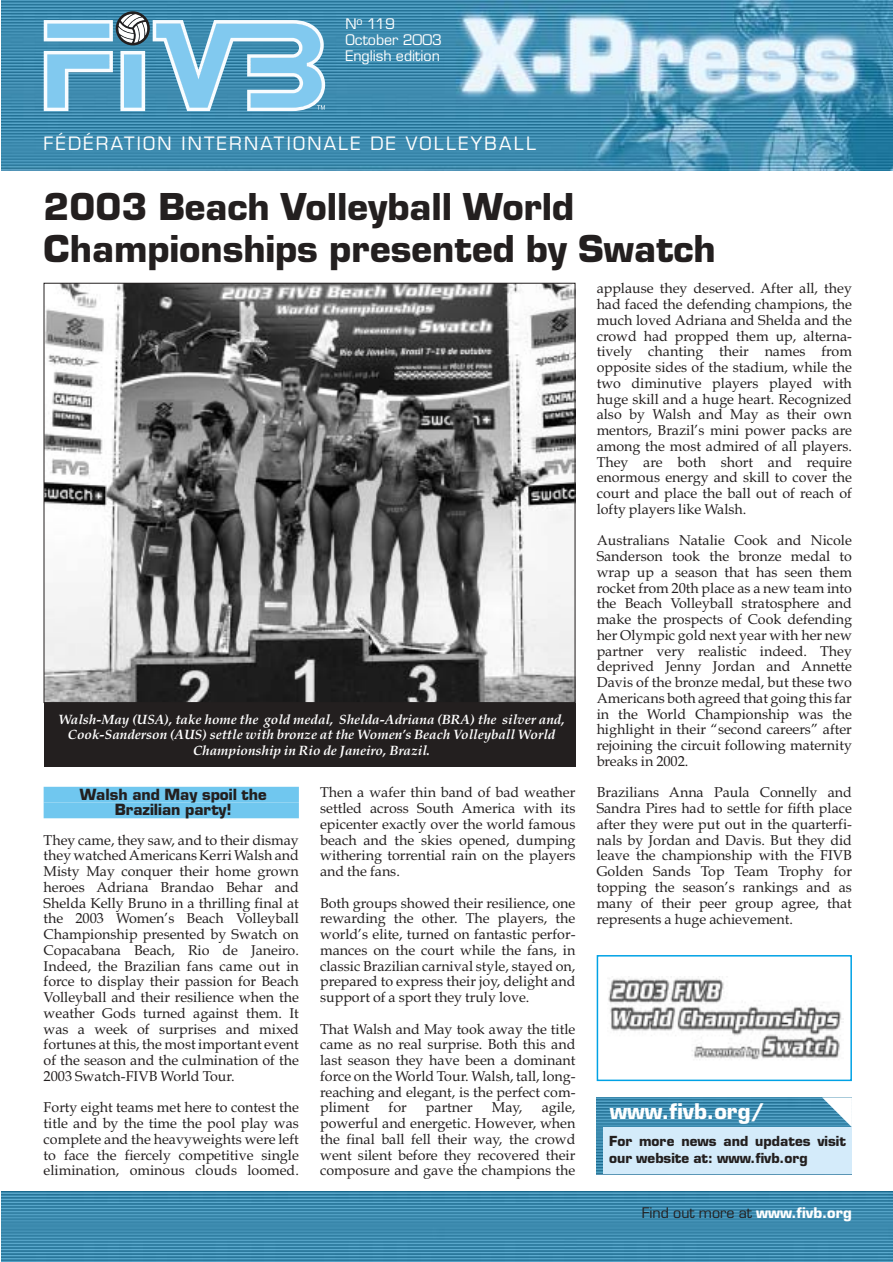
<style>
.page{position:relative;width:893px;height:1262px;background:#fff}
.page>*{position:absolute;margin:0;border:0;box-sizing:border-box;transform-origin:0 0}
.t1{font:700 36px/42px "Eurostile";color:#231f1f}
.t2{font:700 21px "Eurostile";color:#fff}
.t3{font:18px "Eurostile";letter-spacing:.125em;color:#fff}
.t4{font:700 15px/15.8px "Eurostile";color:#231f1f;text-align:center}
.t5{font:14.25px/15.8px "Book Antiqua";color:#231f1f;text-align:justify}
.t6{font:14.25px/15.8px "Eurostile";color:#fff}
.t7{font:14.25px "Eurostile";color:#231f1f}
.t8{font:italic 700 13.5px/15.8px "Book Antiqua";color:#fff;text-align:center}
.t9{font:700 13.5px/16.5px "Eurostile";color:#231f1f}
.s1{font-weight:700;color:#fff}
</style>
<div class="page">
<img style="left:1px;top:1191px;width:891px;height:70px">
<svg style="left:1px;top:0;width:891px;height:170px;background:#589bba"></svg>
<svg style="left:44px;top:11px;width:281px;height:100px;background:#79b4d2"></svg>
<img style="left:46px;top:285px;width:527px;height:416px">
<div style="left:44px;top:703px;width:531px;height:63px;background:#231f1f"></div>
<div style="left:44px;top:786px;width:255px;height:16px;background:#70c7ef"></div>
<div style="left:44px;top:802px;width:255px;height:16px;background:#70c7ef"></div>
<img style="left:608px;top:976px;width:234px;height:84px">
<div style="left:596px;top:955px;width:255px;height:126px;border:2px solid #00a2e5"></div>
<img style="left:596px;top:1097px;width:226px;height:77px">
<div style="left:603px;top:1127px;width:248px;height:47px;background:#d4ebfa"></div>
<svg style="left:822px;top:1097px;width:29px;height:30px"></svg>
<p class="t6" style="left:345px;top:18px;width:98px">N<sup>o</sup> 119<br>October 2003<br>English edition</p>
<p class="t3" style="left:44px;top:136px;width:494px">FÉDÉRATION INTERNATIONALE DE VOLLEYBALL</p>
<h1 class="t1" style="left:44px;top:190px;width:673px">2003 Beach Volleyball World<br>Championships presented by Swatch</h1>
<p class="t8" style="left:58px;top:712px;width:508px">Walsh-May (USA), take home the gold medal, Shelda-Adriana (BRA) the silver and,<br>Cook-Sanderson (AUS) settle with bronze at the Women’s Beach Volleyball World<br>Championship in Rio de Janeiro, Brazil.</p>
<p class="t4" style="left:80px;top:787px;width:188px">Walsh and May spoil the<br>Brazilian party!</p>
<p class="t5" style="left:44px;top:833px;width:257px">They came, they saw, and to their dismay they watched Americans Kerri Walsh and Misty May conquer their home grown heroes Adriana Brandao Behar and Shelda Kelly Bruno in a thrilling final at the 2003 Women’s Beach Volleyball Championship presented by Swatch on Copacabana Beach, Rio de Janeiro.<br>Indeed, the Brazilian fans came out in force to display their passion for Beach Volleyball and their resilience when the weather Gods turned against them. It was a week of surprises and mixed fortunes at this, the most important event of the season and the culmination of the 2003 Swatch-FIVB World Tour.</p>
<p class="t5" style="left:44px;top:1101px;width:257px">Forty eight teams met here to contest the title and by the time the pool play was complete and the heavyweights were left to face the fiercely competitive single elimination, ominous clouds loomed.</p>
<p class="t5" style="left:320px;top:786px;width:257px">Then a wafer thin band of bad weather settled across South America with its epicenter exactly over the world famous beach and the skies opened, dumping withering torrential rain on the players and the fans.</p>
<p class="t5" style="left:320px;top:896px;width:257px">Both groups showed their resilience, one rewarding the other. The players, the world’s elite, turned on fantastic perfor&shy;mances on the court while the fans, in classic Brazilian carnival style, stayed on, prepared to express their joy, delight and support of a sport they truly love.</p>
<p class="t5" style="left:320px;top:1022px;width:257px">That Walsh and May took away the title came as no real surprise. Both this and last season they have been a dominant force on the World Tour. Walsh, tall, long&shy;reaching and elegant, is the perfect com&shy;pliment</p>
<p class="t5" style="left:320px;top:1101px;width:257px;text-indent:221px">agile, powerful and energetic. However, when the final ball fell their way, the crowd went silent before they recovered their composure and gave the champions the</p>
<p class="t5" style="left:388px;top:1101px;width:20px">for</p>
<p class="t5" style="left:426px;top:1101px;width:48px">partner</p>
<p class="t5" style="left:492px;top:1101px;width:32px">May,</p>
<p class="t5" style="left:596px;top:282px;width:257px">applause they deserved. After all, they had faced the defending champions, the much loved Adriana and Shelda and the crowd had propped them up, alterna&shy;tively chanting their names from opposite sides of the stadium, while the two diminutive players played with huge skill and a huge heart. Recognized also by Walsh and May as their own mentors, Brazil’s mini power packs are among the most admired of all players.<br>They are both short and require enormous energy and skill to cover the court and place the ball out of reach of lofty players like Walsh.</p>
<p class="t5" style="left:596px;top:534px;width:257px">Australians Natalie Cook and Nicole Sanderson took the bronze medal to wrap up a season that has seen them rocket from 20th place as a new team into the Beach Volleyball stratosphere and make the prospects of Cook defending her Olympic gold next year with her new partner very realistic indeed. They deprived Jenny Jordan and Annette Davis of the bronze medal, but these two Americans both agreed that going this far in the World Championship was the highlight in their “second careers” after rejoining the circuit following maternity breaks in 2002.</p>
<p class="t5" style="left:596px;top:786px;width:257px">Brazilians Anna Paula Connelly and Sandra Pires had to settle for fifth place after they were put out in the quarterfi&shy;nals by Jordan and Davis. But they did leave the championship with the FIVB Golden Sands Top Team Trophy for topping the season’s rankings and as many of their peer group agree, that represents a huge achievement.</p>
<h2 class="t2" style="left:609px;top:1103px;width:156px">www.fivb.org/</h2>
<p class="t9" style="left:609px;top:1134px;width:238px">For more news and updates visit our website at: www.fivb.org</p>
<p class="t7" style="left:641px;top:1207px;width:212px">Find out more at <span class="s1">www.fivb.org</span></p>
</div>
